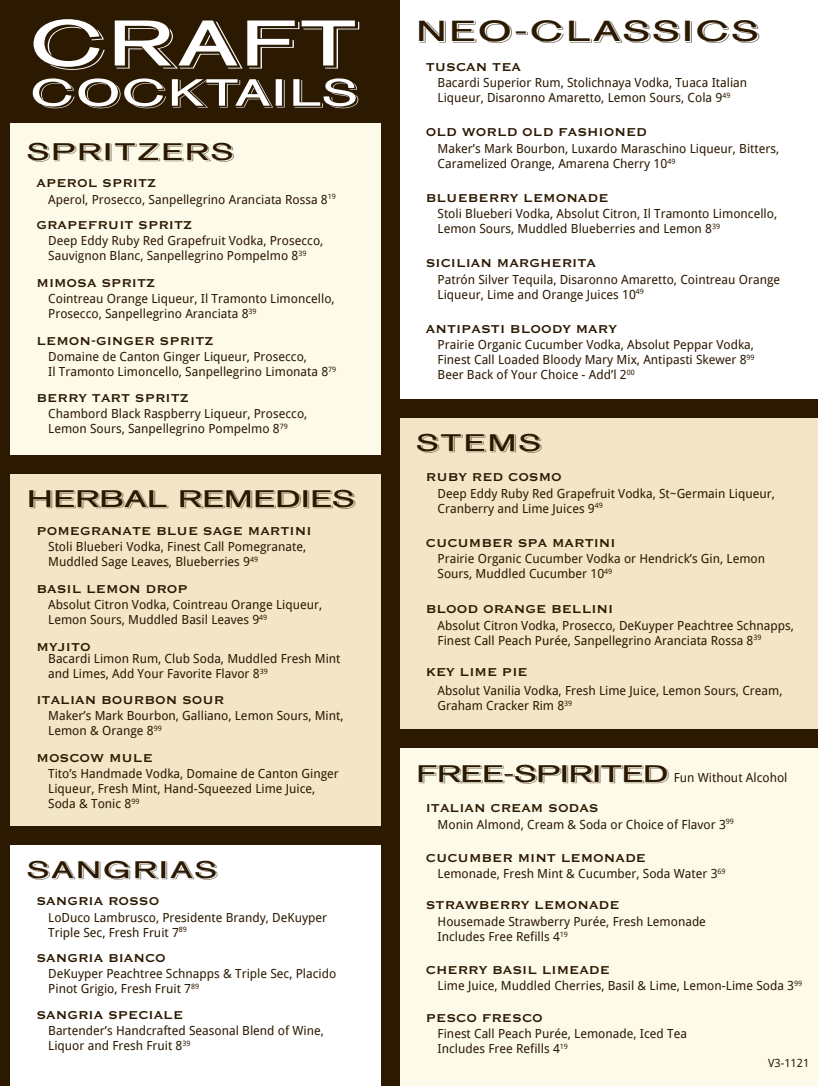
<style>
.page{position:relative;width:818px;height:1086px;background:#fff}
.page>*{position:absolute;margin:0;border:0;box-sizing:border-box;transform-origin:0 0}
.t1{font:63.75px "AG Old Face Shaded";letter-spacing:.02em;color:#fff;scale:1.5 1}
.t2{font:37.5px "AG Old Face Shaded";letter-spacing:.015em;color:#fff;scale:1.5 1}
.t3{font:28.75px "AG Old Face Shaded";letter-spacing:.04em;color:#2b1901;scale:1.5 1}
.t4{font:23.75px "AG Old Face Shaded";letter-spacing:.04em;color:#2b1901;scale:1.5 1}
.t5{font:23.75px "AG Old Face Shaded";letter-spacing:-.01em;color:#2b1901;scale:1.5 1}
.t6{font:700 15px "Copperplate Gothic BT";color:#2b1901}
.t7{font:12.5px/15px "Droid Sans";color:#2b1901}
.t8{font:11.25px "Droid Sans";color:#2b1901}
.s1{font-family:"AG Old Face Shaded";font-size:23.75px}
</style>
<div class="page">
<div style="left:387px;top:407px;width:431px;height:328px;background:#f2e6c7"></div>
<div style="left:1px;top:111px;width:386px;height:353px;background:#fefaea"></div>
<div style="left:1px;top:0;width:381px;height:123px;background:#2b1901"></div>
<div style="left:1px;top:461px;width:387px;height:376px;background:#f2e6c7"></div>
<div style="left:389px;top:738px;width:429px;height:348px;background:#fefaea"></div>
<div style="left:386px;top:399px;width:432px;height:18px;background:#2b1901"></div>
<div style="left:390px;top:729px;width:428px;height:18px;background:#2b1901"></div>
<div style="left:381px;top:0;width:18px;height:1086px;background:#2b1901"></div>
<div style="left:1px;top:826px;width:390px;height:18px;background:#2b1901"></div>
<div style="left:1px;top:455px;width:390px;height:18px;background:#2b1901"></div>
<div style="left:0;top:0;width:10px;height:1086px;background:#2b1901"></div>
<h1 class="t1" style="left:31px;top:4px;width:220px">CRAFT</h1>
<h2 class="t2" style="left:31px;top:69px;width:220px">COCKTAILS</h2>
<h3 class="t4" style="left:27px;top:137px;width:140px">SPRITZERS</h3>
<p class="t6" style="left:37px;top:175px;width:121px">APEROL SPRITZ</p>
<p class="t7" style="left:48px;top:191px;width:289px">Aperol, Prosecco, Sanpellegrino Aranciata Rossa 8<sup>19</sup></p>
<p class="t6" style="left:37px;top:217px;width:157px">GRAPEFRUIT SPRITZ</p>
<p class="t7" style="left:48px;top:233px;width:277px">Deep Eddy Ruby Red Grapefruit Vodka, Prosecco,<br>Sauvignon Blanc, Sanpellegrino Pompelmo 8<sup>39</sup></p>
<p class="t6" style="left:37px;top:275px;width:120px">MIMOSA SPRITZ</p>
<p class="t7" style="left:48px;top:291px;width:288px">Cointreau Orange Liqueur, Il Tramonto Limoncello,<br>Prosecco, Sanpellegrino Aranciata 8<sup>39</sup></p>
<p class="t6" style="left:37px;top:333px;width:178px">LEMON-GINGER SPRITZ</p>
<p class="t7" style="left:48px;top:349px;width:289px">Domaine de Canton Ginger Liqueur, Prosecco,<br>Il Tramonto Limoncello, Sanpellegrino Limonata 8<sup>79</sup></p>
<p class="t6" style="left:37px;top:390px;width:154px">BERRY TART SPRITZ</p>
<p class="t7" style="left:48px;top:405px;width:261px">Chambord Black Raspberry Liqueur, Prosecco,<br>Lemon Sours, Sanpellegrino Pompelmo 8<sup>79</sup></p>
<h3 class="t5" style="left:27px;top:484px;width:220px">HERBAL REMEDIES</h3>
<p class="t6" style="left:37px;top:523px;width:276px">POMEGRANATE BLUE SAGE MARTINI</p>
<p class="t7" style="left:48px;top:539px;width:259px">Stoli Blueberi Vodka, Finest Call Pomegranate,<br>Muddled Sage Leaves, Blueberries 9<sup>49</sup></p>
<p class="t6" style="left:37px;top:581px;width:153px">BASIL LEMON DROP</p>
<p class="t7" style="left:48px;top:597px;width:275px">Absolut Citron Vodka, Cointreau Orange Liqueur,<br>Lemon Sours, Muddled Basil Leaves 9<sup>49</sup></p>
<p class="t6" style="left:37px;top:639px;width:56px">MYJITO</p>
<p class="t7" style="left:48px;top:651px;width:294px">Bacardi Limon Rum, Club Soda, Muddled Fresh Mint and Limes, Add Your Favorite Flavor 8<sup>39</sup></p>
<p class="t6" style="left:37px;top:692px;width:189px">ITALIAN BOURBON SOUR</p>
<p class="t7" style="left:48px;top:707px;width:297px">Maker’s Mark Bourbon, Galliano, Lemon Sours, Mint,<br>Lemon &amp; Orange 8<sup>99</sup></p>
<p class="t6" style="left:37px;top:750px;width:118px">MOSCOW MULE</p>
<p class="t7" style="left:48px;top:765px;width:292px">Tito’s Handmade Vodka, Domaine de Canton Ginger<br>Liqueur, Fresh Mint, Hand-Squeezed Lime Juice,<br>Soda &amp; Tonic 8<sup>99</sup></p>
<h3 class="t4" style="left:27px;top:855px;width:129px">SANGRIAS</h3>
<p class="t6" style="left:37px;top:893px;width:124px">SANGRIA ROSSO</p>
<p class="t7" style="left:48px;top:909px;width:280px">LoDuco Lambrusco, Presidente Brandy, DeKuyper<br>Triple Sec, Fresh Fruit 7<sup>89</sup></p>
<p class="t6" style="left:37px;top:950px;width:131px">SANGRIA BIANCO</p>
<p class="t7" style="left:48px;top:966px;width:290px">DeKuyper Peachtree Schnapps &amp; Triple Sec, Placido<br>Pinot Grigio, Fresh Fruit 7<sup>89</sup></p>
<p class="t6" style="left:37px;top:1006px;width:148px">SANGRIA SPECIALE</p>
<p class="t7" style="left:48px;top:1022px;width:277px">Bartender’s Handcrafted Seasonal Blend of Wine,<br>Liquor and Fresh Fruit 8<sup>39</sup></p>
<h3 class="t3" style="left:417px;top:13px;width:230px">NEO-CLASSICS</h3>
<p class="t6" style="left:426px;top:59px;width:97px">TUSCAN TEA</p>
<p class="t7" style="left:438px;top:75px;width:311px">Bacardi Superior Rum, Stolichnaya Vodka, Tuaca Italian<br>Liqueur, Disaronno Amaretto, Lemon Sours, Cola 9<sup>49</sup></p>
<p class="t6" style="left:426px;top:124px;width:223px">OLD WORLD OLD FASHIONED</p>
<p class="t7" style="left:438px;top:140px;width:343px">Maker’s Mark Bourbon, Luxardo Maraschino Liqueur, Bitters,<br>Caramelized Orange, Amarena Cherry 10<sup>49</sup></p>
<p class="t6" style="left:426px;top:190px;width:184px">BLUEBERRY LEMONADE</p>
<p class="t7" style="left:438px;top:206px;width:341px">Stoli Blueberi Vodka, Absolut Citron, Il Tramonto Limoncello,<br>Lemon Sours, Muddled Blueberries and Lemon 8<sup>39</sup></p>
<p class="t6" style="left:426px;top:255px;width:172px">SICILIAN MARGHERITA</p>
<p class="t7" style="left:438px;top:271px;width:344px">Patrón Silver Tequila, Disaronno Amaretto, Cointreau Orange<br>Liqueur, Lime and Orange Juices 10<sup>49</sup></p>
<p class="t6" style="left:426px;top:321px;width:193px">ANTIPASTI BLOODY MARY</p>
<p class="t7" style="left:438px;top:337px;width:318px;text-align:justify">Prairie Organic Cucumber Vodka, Absolut Peppar Vodka, Finest Call Loaded Bloody Mary Mix, Antipasti Skewer 8<sup>99<br></sup>Beer Back of Your Choice - Add’l 2<sup>00</sup></p>
<h3 class="t4" style="left:417px;top:427px;width:85px">STEMS</h3>
<p class="t6" style="left:426px;top:469px;width:137px">RUBY RED COSMO</p>
<p class="t7" style="left:438px;top:485px;width:339px">Deep Eddy Ruby Red Grapefruit Vodka, St~Germain Liqueur,<br>Cranberry and Lime Juices 9<sup>49</sup></p>
<p class="t6" style="left:426px;top:535px;width:191px">CUCUMBER SPA MARTINI</p>
<p class="t7" style="left:438px;top:550px;width:329px">Prairie Organic Cucumber Vodka or Hendrick’s Gin, Lemon<br>Sours, Muddled Cucumber 10<sup>49</sup></p>
<p class="t6" style="left:426px;top:601px;width:189px">BLOOD ORANGE BELLINI</p>
<p class="t7" style="left:438px;top:617px;width:358px">Absolut Citron Vodka, Prosecco, DeKuyper Peachtree Schnapps,<br>Finest Call Peach Purée, Sanpellegrino Aranciata Rossa 8<sup>39</sup></p>
<p class="t6" style="left:426px;top:664px;width:103px">KEY LIME PIE</p>
<p class="t7" style="left:438px;top:683px;width:346px">Absolut Vanilia Vodka, Fresh Lime Juice, Lemon Sours, Cream,<br>Graham Cracker Rim 8<sup>39</sup></p>
<p class="t7" style="left:417px;top:770px;width:372px"><span class="s1">FREE-SPIRITED</span> Fun Without Alcohol</p>
<p class="t6" style="left:426px;top:800px;width:174px">ITALIAN CREAM SODAS</p>
<p class="t7" style="left:438px;top:816px;width:298px">Monin Almond, Cream &amp; Soda or Choice of Flavor 3<sup>99</sup></p>
<p class="t6" style="left:426px;top:849px;width:222px">CUCUMBER MINT LEMONADE</p>
<p class="t7" style="left:438px;top:865px;width:289px">Lemonade, Fresh Mint &amp; Cucumber, Soda Water 3<sup>69</sup></p>
<p class="t6" style="left:426px;top:897px;width:195px">STRAWBERRY LEMONADE</p>
<p class="t7" style="left:438px;top:913px;width:270px">Housemade Strawberry Purée, Fresh Lemonade<br>Includes Free Refills 4<sup>19</sup></p>
<p class="t6" style="left:426px;top:961px;width:186px">CHERRY BASIL LIMEADE</p>
<p class="t7" style="left:438px;top:977px;width:366px">Lime Juice, Muddled Cherries, Basil &amp; Lime, Lemon-Lime Soda 3<sup>99</sup></p>
<p class="t6" style="left:426px;top:1009px;width:118px">PESCO FRESCO</p>
<p class="t7" style="left:438px;top:1025px;width:251px">Finest Call Peach Purée, Lemonade, Iced Tea<br>Includes Free Refills 4<sup>19</sup></p>
<p class="t8" style="left:768px;top:1055px;width:43px">V3-1121</p>
</div>
